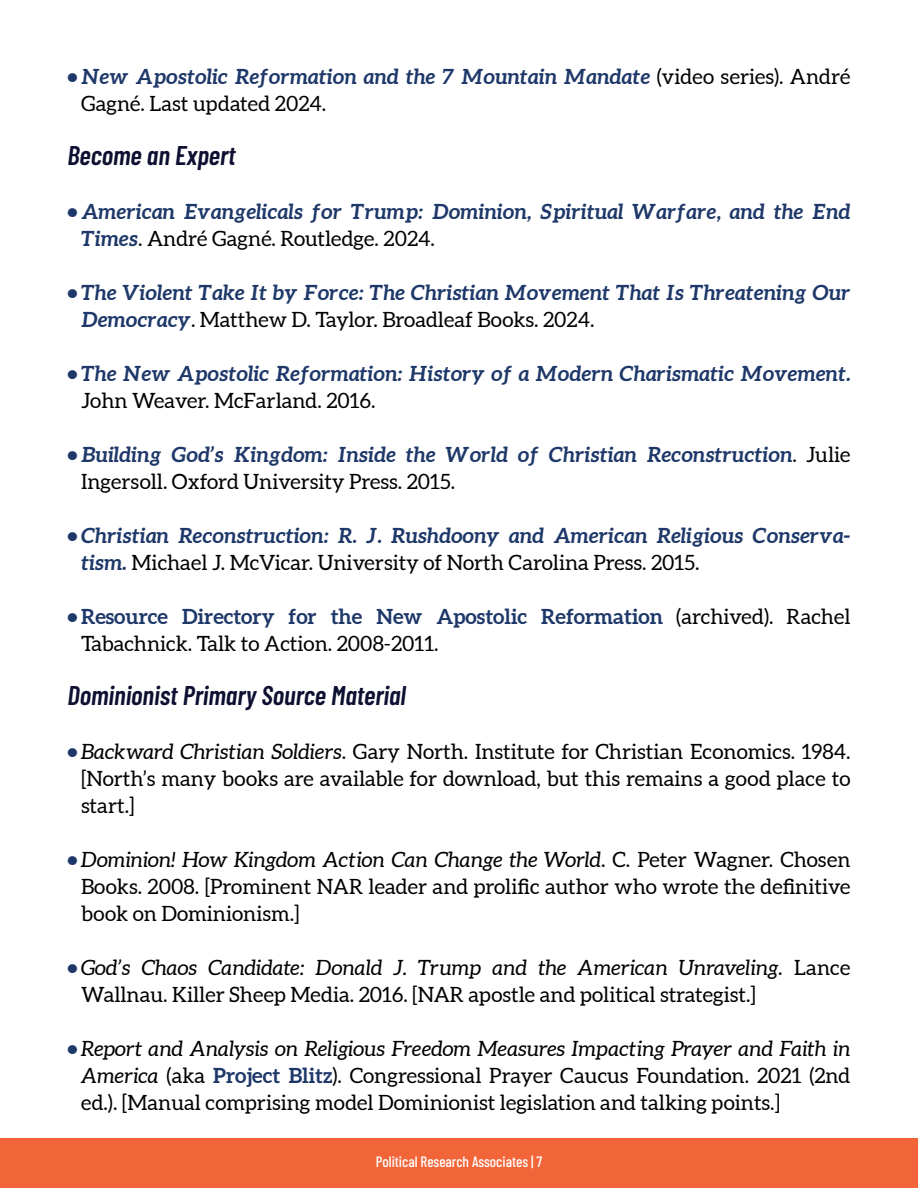
<style>
.page{position:relative;width:918px;height:1188px;background:#fff}
.page>*{position:absolute;margin:0;border:0;box-sizing:border-box;transform-origin:0 0}
.t1{font:italic 600 27px "Barlow Condensed";color:#0e1031}
.t2{font:21px/27px "Aleo";color:#000;text-align:justify}
.t3{font:italic 700 21px/27px "Aleo";color:#1e3869}
.t4{font:500 15px "Barlow Condensed";color:#fff}
.s1{font-style:normal}
.s2{font-weight:400;font-style:normal;color:#000}
.s3{font-weight:700;color:#1e3869}
.s4{font-style:italic}
</style>
<div class="page">
<div style="left:0;top:1138px;width:918px;height:50px;background:#f26539"></div>
<p class="t3" style="left:81px;top:64px;width:771px;text-indent:-14px"><span class="s1">•</span> New Apostolic Reformation and the 7 Mountain Mandate <span class="s2">(video series). André<br>Gagné. Last updated 2024.</span></p>
<h2 class="t1" style="left:68px;top:136px;width:170px">Become an Expert</h2>
<p class="t3" style="left:81px;top:199px;width:771px;text-indent:-14px"><span class="s1">•</span> American Evangelicals for Trump: Dominion, Spiritual Warfare, and the End<br>Times<span class="s2">. André Gagné. Routledge. 2024.</span></p>
<p class="t3" style="left:81px;top:280px;width:771px;text-indent:-14px"><span class="s1">•</span> The Violent Take It by Force: The Christian Movement That Is Threatening Our<br>Democracy<span class="s2">. Matthew D. Taylor. Broadleaf Books. 2024.</span></p>
<p class="t3" style="left:81px;top:361px;width:771px;text-indent:-14px"><span class="s1">•</span> The New Apostolic Reformation: History of a Modern Charismatic Movement.<br><span class="s2">John Weaver. McFarland. 2016.</span></p>
<p class="t3" style="left:81px;top:442px;width:771px;text-indent:-14px"><span class="s1">•</span> Building God’s Kingdom: Inside the World of Christian Reconstruction<span class="s2">. Julie<br>Ingersoll. Oxford University Press. 2015.</span></p>
<p class="t3" style="left:81px;top:523px;width:771px;text-indent:-14px"><span class="s1">•</span> Christian Reconstruction: R. J. Rushdoony and American Religious Conserva&shy;tism. <span class="s2">Michael J. McVicar. University of North Carolina Press. 2015.</span></p>
<p class="t2" style="left:81px;top:604px;width:771px;text-indent:-14px"><span class="s3">• Resource Directory for the New Apostolic Reformation</span> (archived). Rachel<br>Tabachnick. Talk to Action. 2008-2011.</p>
<h2 class="t1" style="left:68px;top:676px;width:340px">Dominionist Primary Source Material</h2>
<p class="t2" style="left:81px;top:739px;width:771px;text-indent:-14px"><span class="s3">•</span> <span class="s4">Backward Christian Soldiers</span>. Gary North. Institute for Christian Economics. 1984. [North’s many books are available for download, but this remains a good place to start.]</p>
<p class="t2" style="left:81px;top:847px;width:771px;text-indent:-14px"><span class="s3">•</span> <span class="s4">Dominion! How Kingdom Action Can Change the World</span>. C. Peter Wagner. Chosen Books. 2008. [Prominent NAR leader and prolific author who wrote the definitive book on Dominionism.]</p>
<p class="t2" style="left:81px;top:955px;width:771px;text-indent:-14px"><span class="s3">•</span> <span class="s4">God’s Chaos Candidate: Donald J. Trump and the American Unraveling</span>. Lance<br>Wallnau. Killer Sheep Media. 2016. [NAR apostle and political strategist.]</p>
<p class="t2" style="left:81px;top:1036px;width:771px;text-indent:-14px"><span class="s3">•</span> <span class="s4">Report and Analysis on Religious Freedom Measures Impacting Prayer and Faith in America</span> (aka <span class="s3">Project Blitz</span>). Congressional Prayer Caucus Foundation. 2021 (2nd ed.). [Manual comprising model Dominionist legislation and talking points.]</p>
<p class="t4" style="left:376px;top:1151px;width:168px">Political Research Associates | 7</p>
</div>
